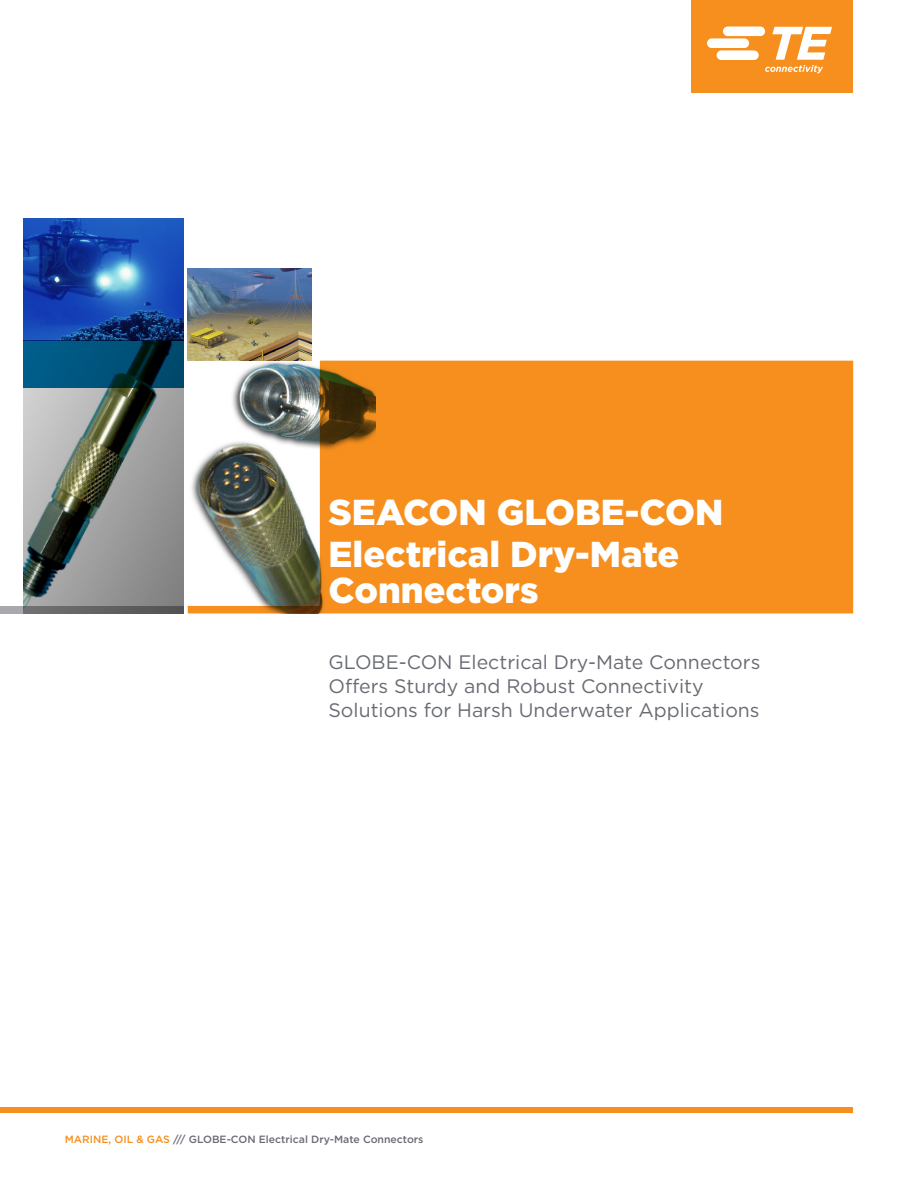
<style>
.page{position:relative;width:918px;height:1188px;background:#fff}
.page>*{position:absolute;margin:0;border:0;box-sizing:border-box;transform-origin:0 0}
.t1{font:900 36px/42px "Gotham";color:#fff}
.t2{font:19.5px/24px "Gotham";color:#696b73}
.t3{font:500 10.5px "Gotham";color:#696b73}
.s1{color:#f68f1e}
</style>
<div class="page">
<img style="left:23px;top:218px;width:161px;height:388px">
<div style="left:691px;top:0;width:162px;height:93px;background:#f68f1e"></div>
<svg style="left:707px;top:27px;width:125px;height:46px"></svg>
<img style="left:188px;top:269px;width:123px;height:92px">
<div style="left:0;top:1107px;width:853px;height:6px;background:#f68f1e"></div>
<svg style="left:0;top:606px;width:184px;height:7px"></svg>
<svg style="left:188px;top:361px;width:665px;height:252px;background:#e29136"></svg>
<svg style="left:23px;top:340px;width:161px;height:48px;background:#004667"></svg>
<h1 class="t1" style="left:328px;top:491px;width:396px">SEACON GLOBE-CON<br>Electrical Dry-Mate</h1>
<h1 class="t1" style="left:328px;top:569px;width:212px">Connectors</h1>
<p class="t2" style="left:328px;top:650px;width:433px">GLOBE-CON Electrical Dry-Mate Connectors<br>Offers Sturdy and Robust Connectivity<br>Solutions for Harsh Underwater Applications</p>
<p class="t3" style="left:65px;top:1132px;width:360px"><span class="s1">MARINE, OIL &amp; GAS</span> /// GLOBE-CON Electrical Dry-Mate Connectors</p>
</div>
